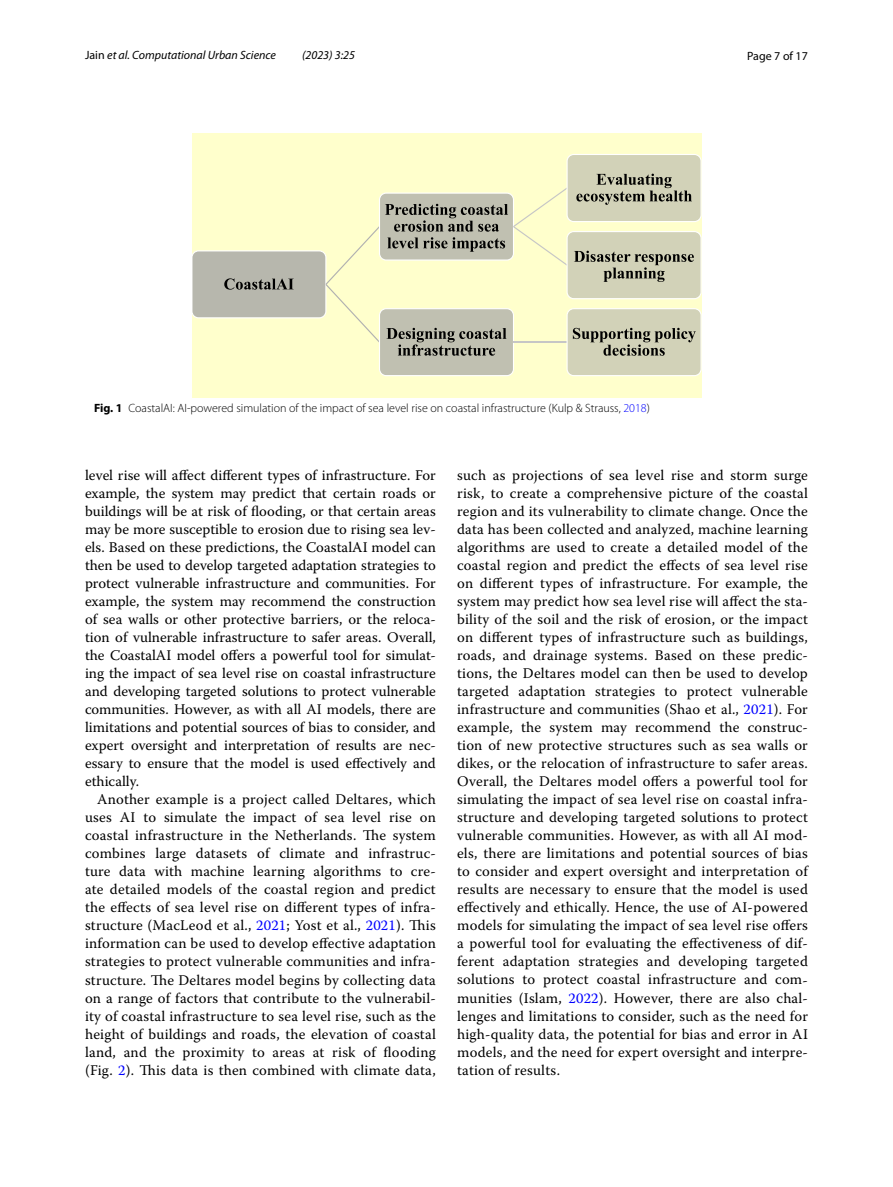
<style>
.page{position:relative;width:893px;height:1187px;background:#fff}
.page>*{position:absolute;margin:0;border:0;box-sizing:border-box;transform-origin:0 0}
.t1{font:14.7px/18px "Warnock Pro";letter-spacing:.015em;color:#000;text-align:justify}
.t2{font:300 12px "Myriad Pro";color:#000}
.t3{font:italic 12px "Myriad Pro";color:#000}
.t4{font:12px "Myriad Pro";color:#000}
.s1{font-style:normal}
.s2{font-weight:700}
.s3{color:#00f}
</style>
<div class="page">
<div style="left:192px;top:133px;width:509px;height:264px;background:#ffc"></div>
<svg style="left:192px;top:154px;width:510px;height:222px"></svg>
<p class="t3" style="left:85px;top:48px;width:192px"><span class="s1">Jain</span> et al. Computational Urban Science</p>
<p class="t3" style="left:302px;top:48px;width:54px">(2023) 3:25</p>
<p class="t4" style="left:747px;top:48px;width:62px">Page 7 of 17</p>
<p class="t2" style="left:94px;top:402px;width:557px"><span class="s2">Fig. 1</span> CoastalAI: AI-powered simulation of the impact of sea level rise on coastal infrastructure (Kulp &amp; Strauss, <span class="s3">2018</span>)</p>
<p class="t1" style="left:85px;top:466px;width:352px">level rise will affect different types of infrastructure. For example, the system may predict that certain roads or buildings will be at risk of flooding, or that certain areas may be more susceptible to erosion due to rising sea lev&shy;els. Based on these predictions, the CoastalAI model can then be used to develop targeted adaptation strategies to protect vulnerable infrastructure and communities. For example, the system may recommend the construction of sea walls or other protective barriers, or the reloca&shy;tion of vulnerable infrastructure to safer areas. Overall, the CoastalAI model offers a powerful tool for simulat&shy;ing the impact of sea level rise on coastal infrastructure and developing targeted solutions to protect vulnerable communities. However, as with all AI models, there are limitations and potential sources of bias to consider, and expert oversight and interpretation of results are nec&shy;essary to ensure that the model is used effectively and ethically.</p>
<p class="t1" style="left:85px;top:790px;width:352px;text-indent:12px">Another example is a project called Deltares, which uses AI to simulate the impact of sea level rise on coastal infrastructure in the Netherlands. The system combines large datasets of climate and infrastruc&shy;ture data with machine learning algorithms to cre&shy;ate detailed models of the coastal region and predict the effects of sea level rise on different types of infra&shy;structure (MacLeod et al., <span class="s3">2021</span>; Yost et al., <span class="s3">2021</span>). This information can be used to develop effective adaptation strategies to protect vulnerable communities and infra&shy;structure. The Deltares model begins by collecting data on a range of factors that contribute to the vulnerabil&shy;ity of coastal infrastructure to sea level rise, such as the height of buildings and roads, the elevation of coastal land, and the proximity to areas at risk of flooding (Fig. <span class="s3">2</span>). This data is then combined with climate data,</p>
<p class="t1" style="left:457px;top:466px;width:352px">such as projections of sea level rise and storm surge risk, to create a comprehensive picture of the coastal region and its vulnerability to climate change. Once the data has been collected and analyzed, machine learning algorithms are used to create a detailed model of the coastal region and predict the effects of sea level rise on different types of infrastructure. For example, the system may predict how sea level rise will affect the sta&shy;bility of the soil and the risk of erosion, or the impact on different types of infrastructure such as buildings, roads, and drainage systems. Based on these predic&shy;tions, the Deltares model can then be used to develop targeted adaptation strategies to protect vulnerable infrastructure and communities (Shao et al., <span class="s3">2021</span>). For example, the system may recommend the construc&shy;tion of new protective structures such as sea walls or dikes, or the relocation of infrastructure to safer areas.<br>Overall, the Deltares model offers a powerful tool for simulating the impact of sea level rise on coastal infra&shy;structure and developing targeted solutions to protect vulnerable communities. However, as with all AI mod&shy;els, there are limitations and potential sources of bias to consider and expert oversight and interpretation of results are necessary to ensure that the model is used effectively and ethically. Hence, the use of AI-powered models for simulating the impact of sea level rise offers a powerful tool for evaluating the effectiveness of dif&shy;ferent adaptation strategies and developing targeted solutions to protect coastal infrastructure and com&shy;munities (Islam, <span class="s3">2022</span>). However, there are also chal&shy;lenges and limitations to consider, such as the need for high-quality data, the potential for bias and error in AI models, and the need for expert oversight and interpre&shy;tation of results.</p>
</div>
